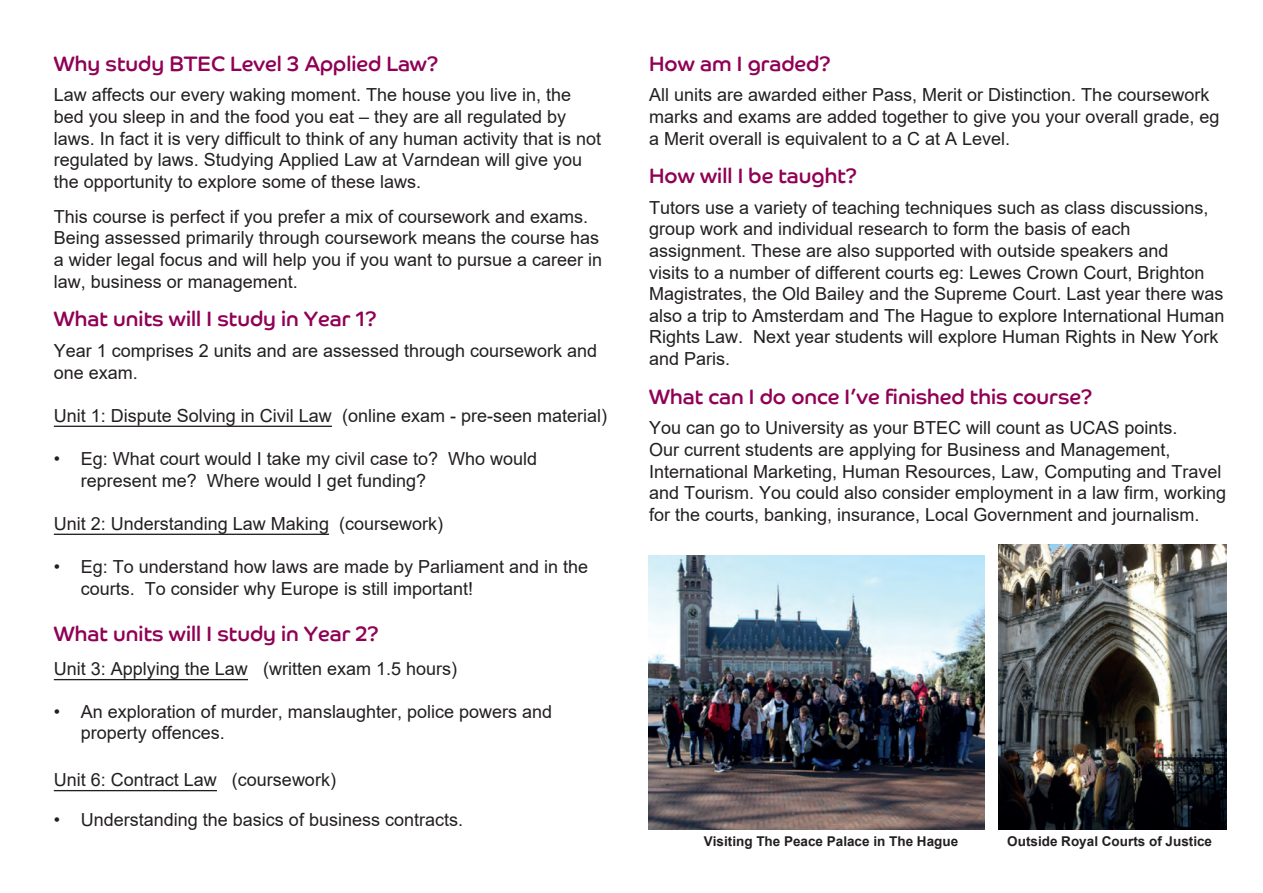
<style>
.page{position:relative;width:1263px;height:893px;background:#fff}
.page>*{position:absolute;margin:0;border:0;box-sizing:border-box;transform-origin:0 0}
.t1{font:21px "Co Headline";color:#900055}
.t2{font:18px/21.6px "Arial";color:#231f20}
.t3{font:700 13.5px "Arial";color:#231f20}
</style>
<div class="page">
<hr style="left:54px;top:426px;width:278px;height:1px;background:#231f20">
<hr style="left:54px;top:534px;width:275px;height:1px;background:#231f20">
<hr style="left:54px;top:679px;width:194px;height:1px;background:#231f20">
<hr style="left:54px;top:790px;width:163px;height:1px;background:#231f20">
<img style="left:649px;top:555px;width:336px;height:275px">
<img style="left:999px;top:544px;width:227px;height:286px">
<p class="t1" style="left:54px;top:51px;width:386px">Why study BTEC Level 3 Applied Law?</p>
<p class="t2" style="left:54px;top:84px;width:549px">Law affects our every waking moment. The house you live in, the bed you sleep in and the food you eat – they are all regulated by laws. In fact it is very difficult to think of any human activity that is not regulated by laws. Studying Applied Law at Varndean will give you the opportunity to explore some of these laws.</p>
<p class="t2" style="left:54px;top:206px;width:550px">This course is perfect if you prefer a mix of coursework and exams.<br>Being assessed primarily through coursework means the course has a wider legal focus and will help you if you want to pursue a career in law, business or management.</p>
<p class="t1" style="left:54px;top:306px;width:325px">What units will I study in Year 1?</p>
<p class="t2" style="left:54px;top:340px;width:545px">Year 1 comprises 2 units and are assessed through coursework and one exam.</p>
<p class="t2" style="left:54px;top:405px;width:555px">Unit 1: Dispute Solving in Civil Law (online exam - pre-seen material)</p>
<p class="t2" style="left:81px;top:448px;width:458px;text-indent:-27px">• Eg: What court would I take my civil case to? Who would represent me? Where would I get funding?</p>
<p class="t2" style="left:54px;top:513px;width:391px">Unit 2: Understanding Law Making (coursework)</p>
<p class="t2" style="left:81px;top:556px;width:509px;text-indent:-27px">• Eg: To understand how laws are made by Parliament and in the courts. To consider why Europe is still important!</p>
<p class="t1" style="left:54px;top:621px;width:326px">What units will I study in Year 2?</p>
<p class="t2" style="left:54px;top:658px;width:405px">Unit 3: Applying the Law (written exam 1.5 hours)</p>
<p class="t2" style="left:81px;top:700px;width:473px;text-indent:-27px">• An exploration of murder, manslaughter, police powers and property offences.</p>
<p class="t2" style="left:54px;top:769px;width:284px">Unit 6: Contract Law (coursework)</p>
<p class="t2" style="left:54px;top:808px;width:411px">• Understanding the basics of business contracts.</p>
<p class="t1" style="left:649px;top:51px;width:183px">How am I graded?</p>
<p class="t2" style="left:649px;top:84px;width:572px">All units are awarded either Pass, Merit or Distinction. The coursework marks and exams are added together to give you your overall grade, eg a Merit overall is equivalent to a C at A Level.</p>
<p class="t1" style="left:649px;top:163px;width:210px">How will I be taught?</p>
<p class="t2" style="left:649px;top:197px;width:577px">Tutors use a variety of teaching techniques such as class discussions, group work and individual research to form the basis of each assignment. These are also supported with outside speakers and<br>visits to a number of different courts eg: Lewes Crown Court, Brighton Magistrates, the Old Bailey and the Supreme Court. Last year there was also a trip to Amsterdam and The Hague to explore International Human Rights Law. Next year students will explore Human Rights in New York and Paris.</p>
<p class="t1" style="left:649px;top:384px;width:445px">What can I do once I’ve finished this course?</p>
<p class="t2" style="left:649px;top:417px;width:579px">You can go to University as your BTEC will count as UCAS points.<br>Our current students are applying for Business and Management, International Marketing, Human Resources, Law, Computing and Travel and Tourism. You could also consider employment in a law firm, working for the courts, banking, insurance, Local Government and journalism.</p>
<p class="t3" style="left:704px;top:832px;width:256px">Visiting The Peace Palace in The Hague</p>
<p class="t3" style="left:1007px;top:832px;width:206px">Outside Royal Courts of Justice</p>
</div>
